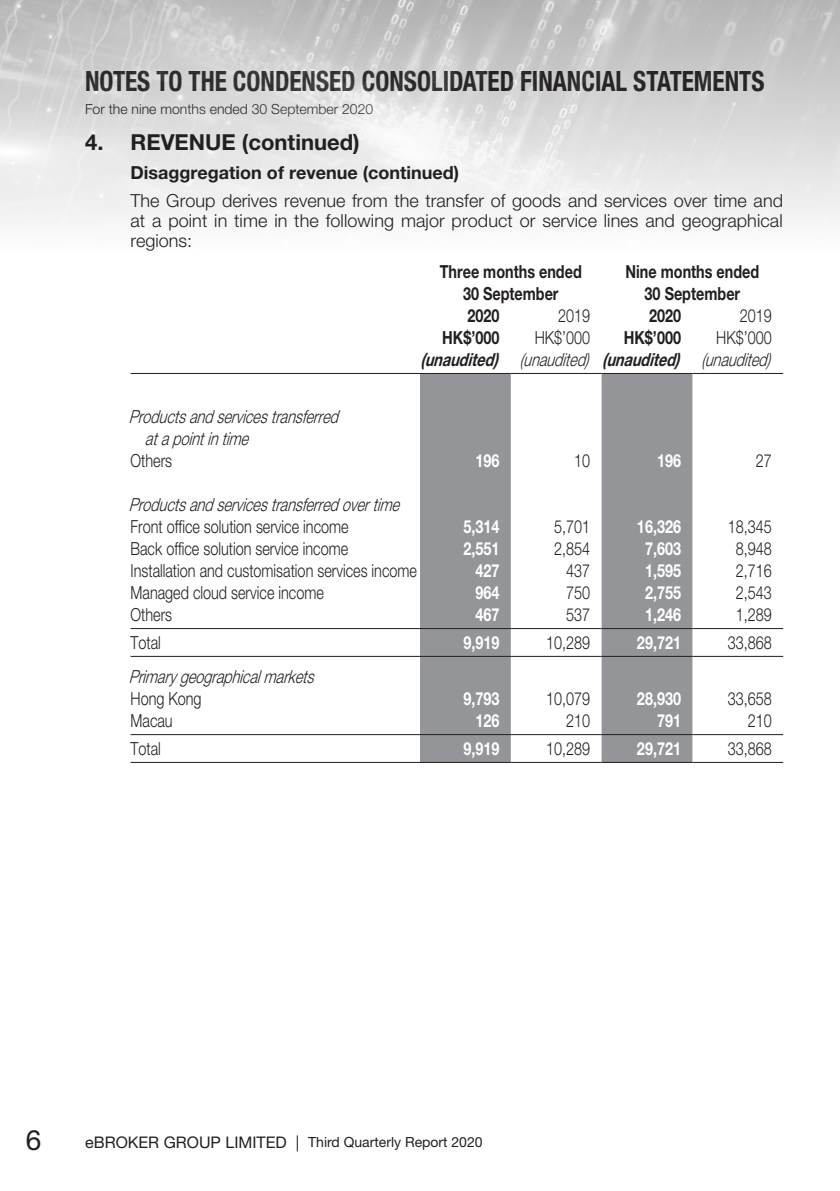
<style>
.page{position:relative;width:840px;height:1191px;background:#fff}
.page>*{position:absolute;margin:0;border:0;box-sizing:border-box;transform-origin:0 0}
.t1{font:700 condensed 28px "Helvetica Neue LT Std";color:#231f20;scale:.9 1}
.t2{font:28px "Helvetica Neue LT Std";color:#231f20}
.t3{font:700 22px "Helvetica Neue LT Std";color:#231f20}
.t4{font:300 18px "Helvetica Neue LT Std";color:#231f20;scale:.8 1}
.t5{font:300 18px/20px "Helvetica Neue LT Std";color:#231f20;text-align:justify}
.t6{font:italic 300 18px/22px "Helvetica Neue LT Std";color:#231f20;scale:.8 1}
.t7{font:700 18px "Helvetica Neue LT Std";color:#fff;scale:.8 1}
.t8{font:700 18px/22px "Helvetica Neue LT Std";color:#231f20;text-align:center;scale:.8 1}
.t9{font:italic 700 18px/22px "Helvetica Neue LT Std";color:#231f20;text-align:right;scale:.8 1}
.t10{font:700 18px "Helvetica Neue LT Std";color:#231f20}
.t11{font:14px "Helvetica Neue LT Std";color:#231f20}
.t12{font:300 14px "Helvetica Neue LT Std";color:#231f20}
.s1{font-weight:300;font-style:normal}
.s2{font-weight:300}
.s3{font-size:16px}
</style>
<div class="page">
<img style="left:0;top:0;width:838px;height:223px">
<svg style="left:420px;top:374px;width:272px;height:388px;fill:#939598"></svg>
<hr style="left:130px;top:373px;width:290px;height:1px;background:#231f20">
<hr style="left:420px;top:373px;width:90px;height:1px;background:#231f20">
<hr style="left:510px;top:373px;width:91px;height:1px;background:#231f20">
<hr style="left:601px;top:373px;width:91px;height:1px;background:#231f20">
<hr style="left:692px;top:373px;width:90px;height:1px;background:#231f20">
<hr style="left:130px;top:628px;width:290px;height:1px;background:#231f20">
<hr style="left:420px;top:628px;width:90px;height:1px;background:#231f20">
<hr style="left:510px;top:628px;width:91px;height:1px;background:#231f20">
<hr style="left:601px;top:628px;width:91px;height:1px;background:#231f20">
<hr style="left:692px;top:628px;width:90px;height:1px;background:#231f20">
<hr style="left:130px;top:656px;width:290px;height:1px;background:#231f20">
<hr style="left:420px;top:656px;width:90px;height:1px;background:#231f20">
<hr style="left:510px;top:656px;width:91px;height:1px;background:#231f20">
<hr style="left:601px;top:656px;width:91px;height:1px;background:#231f20">
<hr style="left:692px;top:656px;width:90px;height:1px;background:#231f20">
<hr style="left:130px;top:734px;width:290px;height:1px;background:#231f20">
<hr style="left:420px;top:734px;width:90px;height:1px;background:#231f20">
<hr style="left:510px;top:734px;width:91px;height:1px;background:#231f20">
<hr style="left:601px;top:734px;width:91px;height:1px;background:#231f20">
<hr style="left:692px;top:734px;width:90px;height:1px;background:#231f20">
<hr style="left:130px;top:762px;width:290px;height:1px;background:#231f20">
<hr style="left:420px;top:762px;width:90px;height:1px;background:#231f20">
<hr style="left:510px;top:762px;width:91px;height:1px;background:#231f20">
<hr style="left:601px;top:762px;width:91px;height:1px;background:#231f20">
<hr style="left:692px;top:762px;width:90px;height:1px;background:#231f20">
<h1 class="t1" style="left:85px;top:64px;width:755px">NOTES TO THE CONDENSED CONSOLIDATED FINANCIAL STATEMENTS</h1>
<p class="t12" style="left:85px;top:100px;width:289px">For the nine months ended 30 September 2020</p>
<p class="t3" style="left:85px;top:129px;width:276px">4. REVENUE (continued)</p>
<p class="t10" style="left:130px;top:161px;width:330px">Disaggregation of revenue (continued)</p>
<p class="t5" style="left:130px;top:190px;width:653px">The Group derives revenue from the transfer of goods and services over time and at a point in time in the following major product or service lines and geographical regions:</p>
<p class="t8" style="left:439px;top:260px;width:179px">Three months ended<br>30 September</p>
<p class="t8" style="left:625px;top:260px;width:168px">Nine months ended<br>30 September</p>
<p class="t8" style="left:467px;top:304px;width:42px">2020</p>
<p class="t4" style="left:558px;top:304px;width:42px">2019</p>
<p class="t8" style="left:648px;top:304px;width:42px">2020</p>
<p class="t4" style="left:739px;top:304px;width:42px">2019</p>
<p class="t8" style="left:442px;top:326px;width:73px">HK$’000</p>
<p class="t4" style="left:534px;top:326px;width:71px">HK$’000</p>
<p class="t8" style="left:623px;top:326px;width:73px">HK$’000</p>
<p class="t9" style="left:420px;top:326px;width:441px"><span class="s1">HK$’000<br></span>(unaudited) <span class="s2">(unaudited)</span> (unaudited) <span class="s2">(unaudited)</span></p>
<p class="t6" style="left:145px;top:405px;width:249px;text-indent:-16px">Productsandservicestransferred atapointintime</p>
<p class="t4" style="left:130px;top:449px;width:54px">Others</p>
<p class="t7" style="left:475px;top:449px;width:32px">196</p>
<p class="t4" style="left:574px;top:449px;width:22px">10</p>
<p class="t7" style="left:656px;top:449px;width:32px">196</p>
<p class="t4" style="left:755px;top:449px;width:22px">27</p>
<p class="t6" style="left:129px;top:493px;width:346px">Productsandservicestransferredovertime</p>
<p class="t4" style="left:130px;top:515px;width:274px">Front office solution service income</p>
<p class="t7" style="left:463px;top:515px;width:47px">5,314</p>
<p class="t4" style="left:554px;top:515px;width:47px">5,701</p>
<p class="t7" style="left:636px;top:515px;width:57px">16,326</p>
<p class="t4" style="left:727px;top:515px;width:57px">18,345</p>
<p class="t4" style="left:130px;top:537px;width:273px">Back office solution service income</p>
<p class="t7" style="left:463px;top:537px;width:47px">2,551</p>
<p class="t4" style="left:554px;top:537px;width:47px">2,854</p>
<p class="t7" style="left:644px;top:537px;width:47px">7,603</p>
<p class="t4" style="left:735px;top:537px;width:47px">8,948</p>
<p class="t4" style="left:130px;top:559px;width:359px">Installation and customisation services income</p>
<p class="t7" style="left:475px;top:559px;width:32px">427</p>
<p class="t4" style="left:566px;top:559px;width:32px">437</p>
<p class="t7" style="left:644px;top:559px;width:47px">1,595</p>
<p class="t4" style="left:735px;top:559px;width:47px">2,716</p>
<p class="t4" style="left:130px;top:581px;width:243px">Managed cloud service income</p>
<p class="t7" style="left:475px;top:581px;width:32px">964</p>
<p class="t4" style="left:566px;top:581px;width:32px">750</p>
<p class="t7" style="left:644px;top:581px;width:47px">2,755</p>
<p class="t4" style="left:735px;top:581px;width:47px">2,543</p>
<p class="t4" style="left:130px;top:603px;width:54px">Others</p>
<p class="t7" style="left:475px;top:603px;width:32px">467</p>
<p class="t4" style="left:566px;top:603px;width:32px">537</p>
<p class="t7" style="left:644px;top:603px;width:47px">1,246</p>
<p class="t4" style="left:735px;top:603px;width:47px">1,289</p>
<p class="t4" style="left:130px;top:631px;width:40px">Total</p>
<p class="t7" style="left:463px;top:631px;width:47px">9,919</p>
<p class="t4" style="left:546px;top:631px;width:57px">10,289</p>
<p class="t7" style="left:636px;top:631px;width:57px">29,721</p>
<p class="t4" style="left:727px;top:631px;width:57px">33,868</p>
<p class="t6" style="left:129px;top:665px;width:239px">Primary geographicalmarkets</p>
<p class="t4" style="left:130px;top:687px;width:90px">Hong Kong</p>
<p class="t7" style="left:463px;top:687px;width:47px">9,793</p>
<p class="t4" style="left:546px;top:687px;width:57px">10,079</p>
<p class="t7" style="left:636px;top:687px;width:57px">28,930</p>
<p class="t4" style="left:727px;top:687px;width:57px">33,658</p>
<p class="t4" style="left:130px;top:709px;width:54px">Macau</p>
<p class="t7" style="left:475px;top:709px;width:32px">126</p>
<p class="t4" style="left:566px;top:709px;width:32px">210</p>
<p class="t7" style="left:656px;top:709px;width:32px">791</p>
<p class="t4" style="left:747px;top:709px;width:32px">210</p>
<p class="t4" style="left:130px;top:737px;width:40px">Total</p>
<p class="t7" style="left:463px;top:737px;width:47px">9,919</p>
<p class="t4" style="left:546px;top:737px;width:57px">10,289</p>
<p class="t7" style="left:636px;top:737px;width:57px">29,721</p>
<p class="t4" style="left:727px;top:737px;width:57px">33,868</p>
<h1 class="t2" style="left:26px;top:1123px;width:17px">6</h1>
<p class="t11" style="left:85px;top:1133px;width:399px"><span class="s3">eBROKER GROUP LIMITED |</span> Third Quarterly Report 2020</p>
</div>
